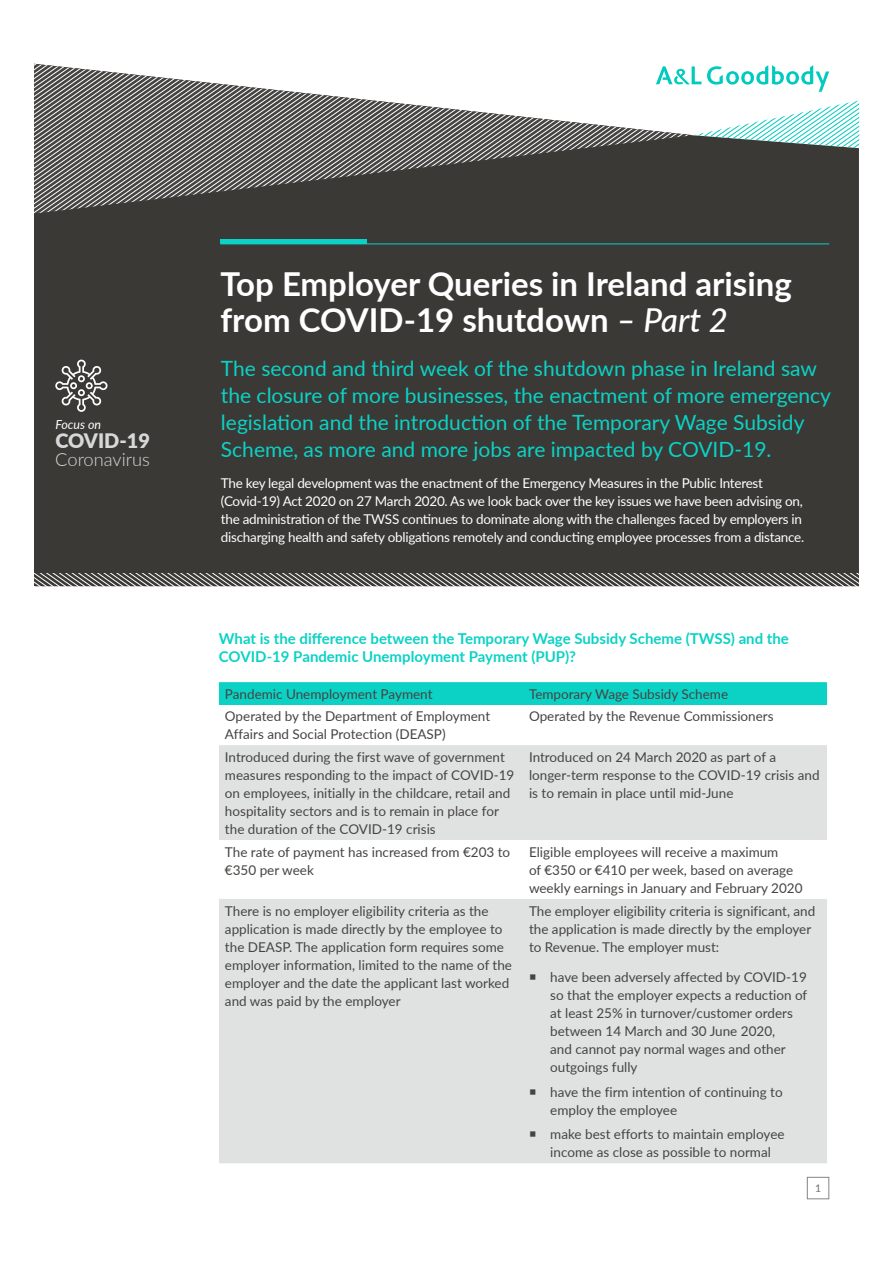
<style>
.page{position:relative;width:893px;height:1263px;background:#fff}
.page>*{position:absolute;margin:0;border:0;box-sizing:border-box;transform-origin:0 0}
.t1{font:700 33px/36px "Lato";color:#fff}
.t2{font:21px/27px "Lato";color:#0bd2c5}
.t3{font:900 19.95px "Lato";color:#d7d8d8}
.t4{font:300 18.3px "Lato";color:#d7d8d8}
.t5{font:700 15px/18px "Lato";color:#0bd2c5}
.t6{font:13.5px/18px "Lato";color:#464442}
.t7{font:13.5px/18px "Lato";letter-spacing:-.02em;color:#fff}
.t8{font:italic 12.45px "Lato";color:#fff}
.t9{font:10.5px "Lato";color:#6f6f6e}
.s1{font-weight:500;font-style:italic}
</style>
<div class="page">
<div style="left:807px;top:1177px;width:22px;height:22px;border:1px solid #858585"></div>
<div style="left:34px;top:214px;width:825px;height:360px;background:#3b3936"></div>
<svg style="left:34px;top:64px;width:363px;height:150px;background:#807f7d"></svg>
<hr style="left:220px;top:244px;width:609px;height:1px;background:#0bd2c5">
<div style="left:220px;top:239px;width:147px;height:5px;background:#0bd2c5"></div>
<svg style="left:397px;top:65px;width:462px;height:149px"></svg>
<svg style="left:55px;top:360px;width:53px;height:52px;background:#676664"></svg>
<svg style="left:34px;top:574px;width:825px;height:13px;background:#777674"></svg>
<div style="left:219px;top:682px;width:608px;height:23px;background:#0bd2c5"></div>
<svg style="left:219px;top:745px;width:608px;height:418px;background:#e4e6e6"></svg>
<svg style="left:530px;top:975px;width:5px;height:5px"></svg>
<svg style="left:530px;top:1089px;width:5px;height:5px"></svg>
<svg style="left:530px;top:1131px;width:5px;height:6px"></svg>
<p class="t8" style="left:55px;top:416px;width:47px">Focus on</p>
<h3 class="t4" style="left:55px;top:447px;width:96px">Coronavirus</h3>
<h3 class="t3" style="left:55px;top:426px;width:96px">COVID-19</h3>
<h1 class="t1" style="left:220px;top:265px;width:573px">Top Employer Queries in Ireland arising from COVID-19 shutdown <span class="s1">– Part 2</span></h1>
<p class="t2" style="left:221px;top:354px;width:612px">The second and third week of the shutdown phase in Ireland saw the closure of more businesses, the enactment of more emergency legislation and the introduction of the Temporary Wage Subsidy Scheme, as more and more jobs are impacted by COVID-19.</p>
<p class="t7" style="left:221px;top:473px;width:585px">The key legal development was the enactment of the Emergency Measures in the Public Interest (Covid-19) Act 2020 on 27 March 2020. As we look back over the key issues we have been advising on, the administration of the TWSS continues to dominate along with the challenges faced by employers in discharging health and safety obligations remotely and conducting employee processes from a distance.</p>
<p class="t5" style="left:219px;top:628px;width:571px">What is the difference between the Temporary Wage Subsidy Scheme (TWSS) and the<br>COVID-19 Pandemic Unemployment Payment (PUP)?</p>
<p class="t6" style="left:225px;top:684px;width:209px">Pandemic Unemployment Payment</p>
<p class="t6" style="left:529px;top:684px;width:201px">Temporary Wage Subsidy Scheme</p>
<p class="t6" style="left:225px;top:707px;width:267px">Operated by the Department of Employment<br>Affairs and Social Protection (DEASP)</p>
<p class="t6" style="left:529px;top:707px;width:246px">Operated by the Revenue Commissioners</p>
<p class="t6" style="left:225px;top:747px;width:291px">Introduced during the first wave of government measures responding to the impact of COVID-19 on employees, initially in the childcare, retail and hospitality sectors and is to remain in place for the duration of the COVID-19 crisis</p>
<p class="t6" style="left:529px;top:747px;width:292px">Introduced on 24 March 2020 as part of a longer-term response to the COVID-19 crisis and is to remain in place until mid-June</p>
<p class="t6" style="left:225px;top:842px;width:287px">The rate of payment has increased from €203 to €350 per week</p>
<p class="t6" style="left:529px;top:842px;width:275px">Eligible employees will receive a maximum<br>of €350 or €410 per week, based on average weekly earnings in January and February 2020</p>
<p class="t6" style="left:225px;top:901px;width:289px">There is no employer eligibility criteria as the application is made directly by the employee to the DEASP. The application form requires some employer information, limited to the name of the employer and the date the applicant last worked and was paid by the employer</p>
<p class="t6" style="left:529px;top:901px;width:288px">The employer eligibility criteria is significant, and the application is made directly by the employer to Revenue. The employer must:</p>
<p class="t6" style="left:550px;top:968px;width:259px">have been adversely affected by COVID-19 so that the employer expects a reduction of at least 25% in turnover/customer orders between 14 March and 30 June 2020,<br>and cannot pay normal wages and other outgoings fully</p>
<p class="t6" style="left:550px;top:1082px;width:234px">have the firm intention of continuing to employ the employee</p>
<p class="t6" style="left:550px;top:1125px;width:236px">make best efforts to maintain employee income as close as possible to normal</p>
<p class="t9" style="left:815px;top:1181px;width:8px">1</p>
</div>
